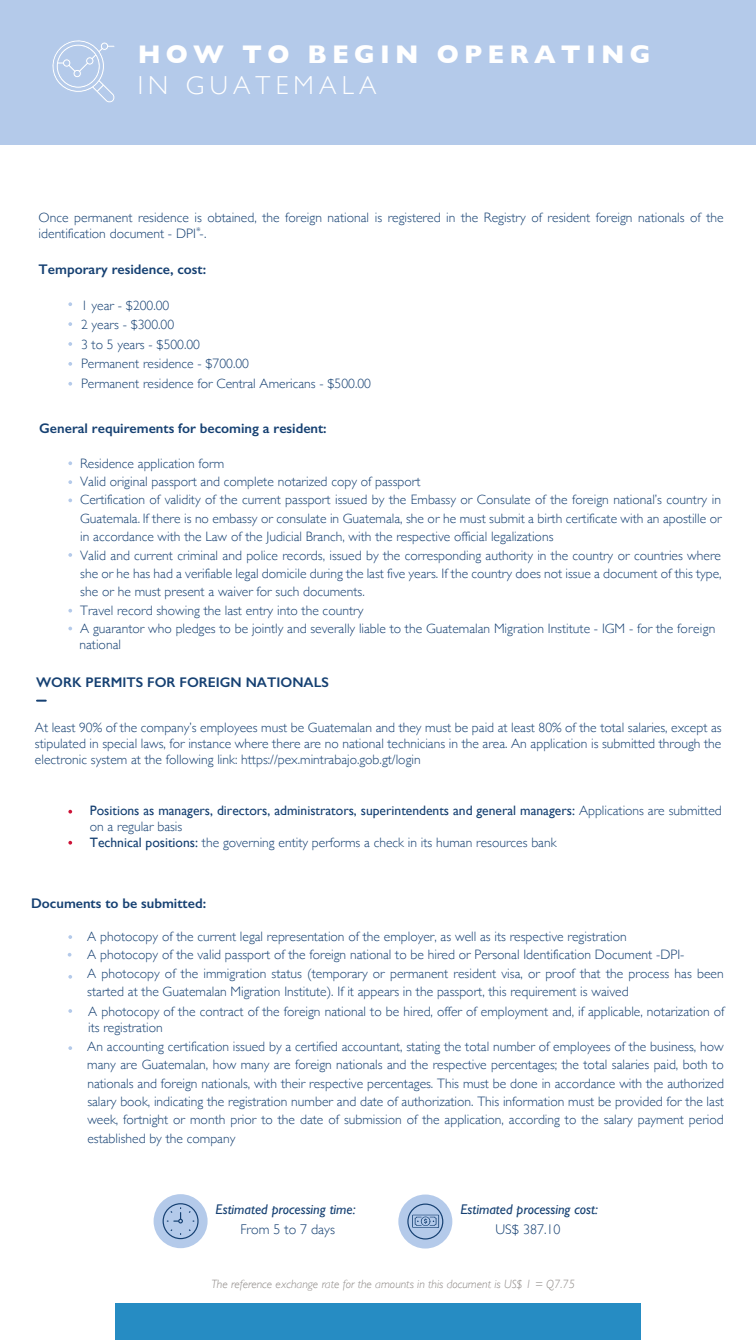
<style>
.page{position:relative;width:756px;height:1340px;background:#fff}
.page>*{position:absolute;margin:0;border:0;box-sizing:border-box;transform-origin:0 0}
.t1{font:700 26px "Gill Sans";letter-spacing:.2em;color:#fff}
.t2{font:300 26px "Gill Sans";letter-spacing:.2em;color:#fff}
.t3{font:600 14px "Gill Sans";color:#154072}
.t4{font:italic 14px "Gill Sans";color:#154072}
.t5{font:300 14px "Gill Sans";color:#154072}
.t6{font:300 13.6px/18.4px "Gill Sans";color:#154072}
.t7{font:13.6px/16.4px "Gill Sans";color:#154072}
.t8{font:italic 300 12px "Gill Sans";color:#8d8885}
.t9{font:300 10px "Gill Sans";color:#154072}
.s1{font-weight:300}
</style>
<div class="page">
<div style="left:0;top:0;width:756px;height:144px;background:#b4caea"></div>
<svg style="left:52px;top:40px;width:63px;height:63px"></svg>
<div style="left:115px;top:1303px;width:526px;height:36px;background:#268cc3"></div>
<svg style="left:68px;top:302px;width:4px;height:4px"></svg>
<svg style="left:68px;top:461px;width:4px;height:4px"></svg>
<svg style="left:68px;top:342px;width:4px;height:4px"></svg>
<svg style="left:68px;top:322px;width:4px;height:4px"></svg>
<svg style="left:68px;top:480px;width:4px;height:4px"></svg>
<svg style="left:68px;top:809px;width:4px;height:4px"></svg>
<svg style="left:68px;top:498px;width:4px;height:4px"></svg>
<svg style="left:68px;top:840px;width:4px;height:4px"></svg>
<svg style="left:68px;top:553px;width:4px;height:4px"></svg>
<svg style="left:68px;top:608px;width:4px;height:4px"></svg>
<svg style="left:68px;top:626px;width:4px;height:4px"></svg>
<svg style="left:68px;top:362px;width:4px;height:4px"></svg>
<svg style="left:37px;top:699px;width:9px;height:2px"></svg>
<div style="left:154px;top:1193px;width:54px;height:54px;background:#b4caea;border-radius:50%"></div>
<svg style="left:163px;top:1203px;width:36px;height:35px"></svg>
<div style="left:398px;top:1194px;width:54px;height:54px;background:#b4caea;border-radius:50%"></div>
<svg style="left:407px;top:1203px;width:36px;height:36px"></svg>
<h1 class="t1" style="left:138px;top:33px;width:514px">HOW TO BEGIN OPERATING</h1>
<h1 class="t2" style="left:138px;top:65px;width:240px">IN GUATEMALA</h1>
<p class="t6" style="left:39px;top:207px;width:687px">Once permanent residence is obtained, the foreign national is registered in the Registry of resident foreign nationals of the</p>
<p class="t9" style="left:196px;top:222px;width:6px">*</p>
<p class="t6" style="left:39px;top:224px;width:170px">identification document - DPI - .</p>
<p class="t3" style="left:39px;top:260px;width:169px">Temporary residence, cost:</p>
<p class="t6" style="left:81px;top:295px;width:292px;line-height:19.6px">1 year - $200.00<br>2 years - $300.00<br>3 to 5 years - $500.00<br>Permanent residence - $700.00<br>Permanent residence for Central Americans - $500.00</p>
<p class="t3" style="left:39px;top:420px;width:289px">General requirements for becoming a resident:</p>
<p class="t6" style="left:80px;top:453px;width:643px">Residence application form<br>Valid original passport and complete notarized copy of passport<br>Certification of validity of the current passport issued by the Embassy or Consulate of the foreign national’s country in Guatemala. If there is no embassy or consulate in Guatemala, she or he must submit a birth certificate with an apostille or in accordance with the Law of the Judicial Branch, with the respective official legalizations<br>Valid and current criminal and police records, issued by the corresponding authority in the country or countries where she or he has had a verifiable legal domicile during the last five years. If the country does not issue a document of this type, she or he must present a waiver for such documents.<br>Travel record showing the last entry into the country<br>A guarantor who pledges to be jointly and severally liable to the Guatemalan Migration Institute - IGM - for the foreign</p>
<p class="t6" style="left:80px;top:634px;width:43px">national</p>
<p class="t3" style="left:36px;top:673px;width:294px">WORK PERMITS FOR FOREIGN NATIONALS</p>
<p class="t6" style="left:35px;top:718px;width:688px;line-height:16.4px;text-align:justify">At least 90% of the company’s employees must be Guatemalan and they must be paid at least 80% of the total salaries, except as stipulated in special laws, for instance where there are no national technicians in the area. An application is submitted through the electronic system at the following link: https://pex.mintrabajo.gob.gt/login</p>
<p class="t7" style="left:90px;top:801px;width:634px">Positions as managers, directors, administrators, superintendents and general managers: <span class="s1">Applications are submitted on a regular basis<br></span>Technical positions: <span class="s1">the governing entity performs a check in its human resources bank</span></p>
<p class="t3" style="left:31px;top:894px;width:176px">Documents to be submitted:</p>
<p class="t6" style="left:87px;top:926px;width:638px">A photocopy of the current legal representation of the employer, as well as its respective registration<br>A photocopy of the valid passport of the foreign national to be hired or Personal Identification Document -DPI-<br>A photocopy of the immigration status (temporary or permanent resident visa, or proof that the process has been started at the Guatemalan Migration Institute). If it appears in the passport, this requirement is waived</p>
<p class="t6" style="left:88px;top:1002px;width:638px;line-height:16.4px">A photocopy of the contract of the foreign national to be hired, offer of employment and, if applicable, notarization of its registration</p>
<p class="t6" style="left:87px;top:1036px;width:638px;text-align:justify">An accounting certification issued by a certified accountant, stating the total number of employees of the business, how many are Guatemalan, how many are foreign nationals and the respective percentages; the total salaries paid, both to nationals and foreign nationals, with their respective percentages. This must be done in accordance with the authorized salary book, indicating the registration number and date of authorization. This information must be provided for the last week, fortnight or month prior to the date of submission of the application, according to the salary payment period established by the company</p>
<p class="t4" style="left:216px;top:1201px;width:141px">Estimated processing time:</p>
<p class="t4" style="left:460px;top:1201px;width:139px">Estimated processing cost:</p>
<p class="t5" style="left:241px;top:1218px;width:96px">From 5 to 7 days</p>
<p class="t5" style="left:496px;top:1218px;width:67px">US$ 387.10</p>
<p class="t8" style="left:211px;top:1277px;width:365px">The reference exchange rate for the amounts in this document is US$ 1 = Q7.75</p>
</div>
